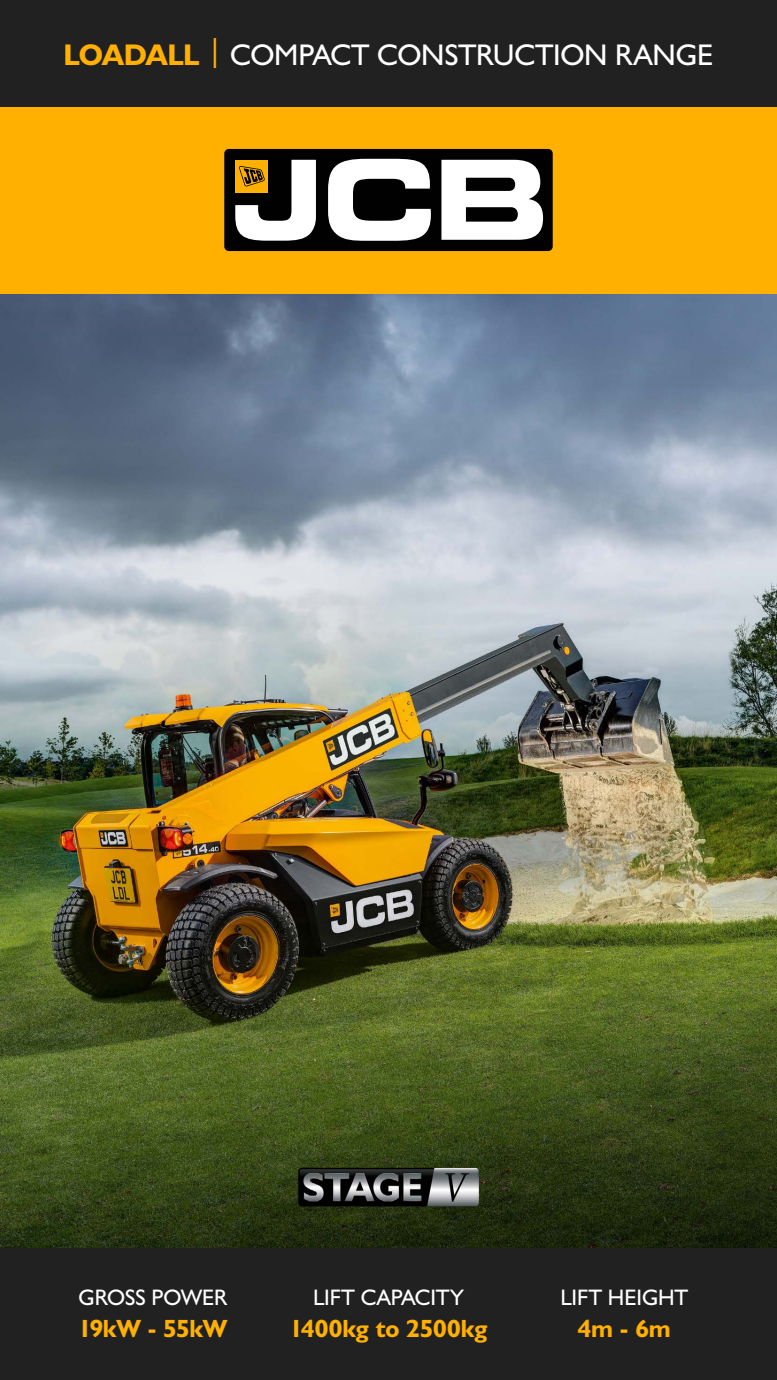
<style>
.page{position:relative;width:777px;height:1380px;background:#fff}
.page>*{position:absolute;margin:0;border:0;box-sizing:border-box;transform-origin:0 0}
.t1{font:30px "JCB Roman";letter-spacing:-.005em;color:#fff}
.t2{font:25px "JCB Bold";letter-spacing:-.01em;color:#ffb000}
.t3{font:22.5px "JCB Roman";letter-spacing:-.005em;color:#fff}
.s1{font-family:"JCB Bold";color:#ffb000}
.s2{color:#ffb000}
</style>
<div class="page">
<img style="left:0;top:294px;width:776px;height:954px">
<div style="left:0;top:106px;width:776px;height:188px;background:#ffb000"></div>
<div style="left:0;top:0;width:776px;height:106px;background:#212121"></div>
<div style="left:0;top:1248px;width:776px;height:132px;background:#212121"></div>
<div style="left:224px;top:149px;width:328px;height:102px;background:#000100;border-radius:5px"></div>
<svg style="left:328px;top:159px;width:102px;height:82px"></svg>
<svg style="left:441px;top:160px;width:102px;height:80px"></svg>
<svg style="left:235px;top:160px;width:81px;height:81px"></svg>
<img style="left:294px;top:1164px;width:187px;height:45px">
<h1 class="t1" style="left:63px;top:36px;width:651px"><span class="s1">LOADALL</span> <span class="s2">|</span> COMPACT CONSTRUCTION RANGE</h1>
<p class="t3" style="left:79px;top:1284px;width:149px">GROSS POWER</p>
<p class="t2" style="left:78px;top:1313px;width:151px">19kW - 55kW</p>
<p class="t3" style="left:313px;top:1284px;width:152px">LIFT CAPACITY</p>
<p class="t2" style="left:289px;top:1313px;width:199px">1400kg to 2500kg</p>
<p class="t3" style="left:560px;top:1284px;width:129px">LIFT HEIGHT</p>
<p class="t2" style="left:577px;top:1313px;width:95px">4m - 6m</p>
</div>
